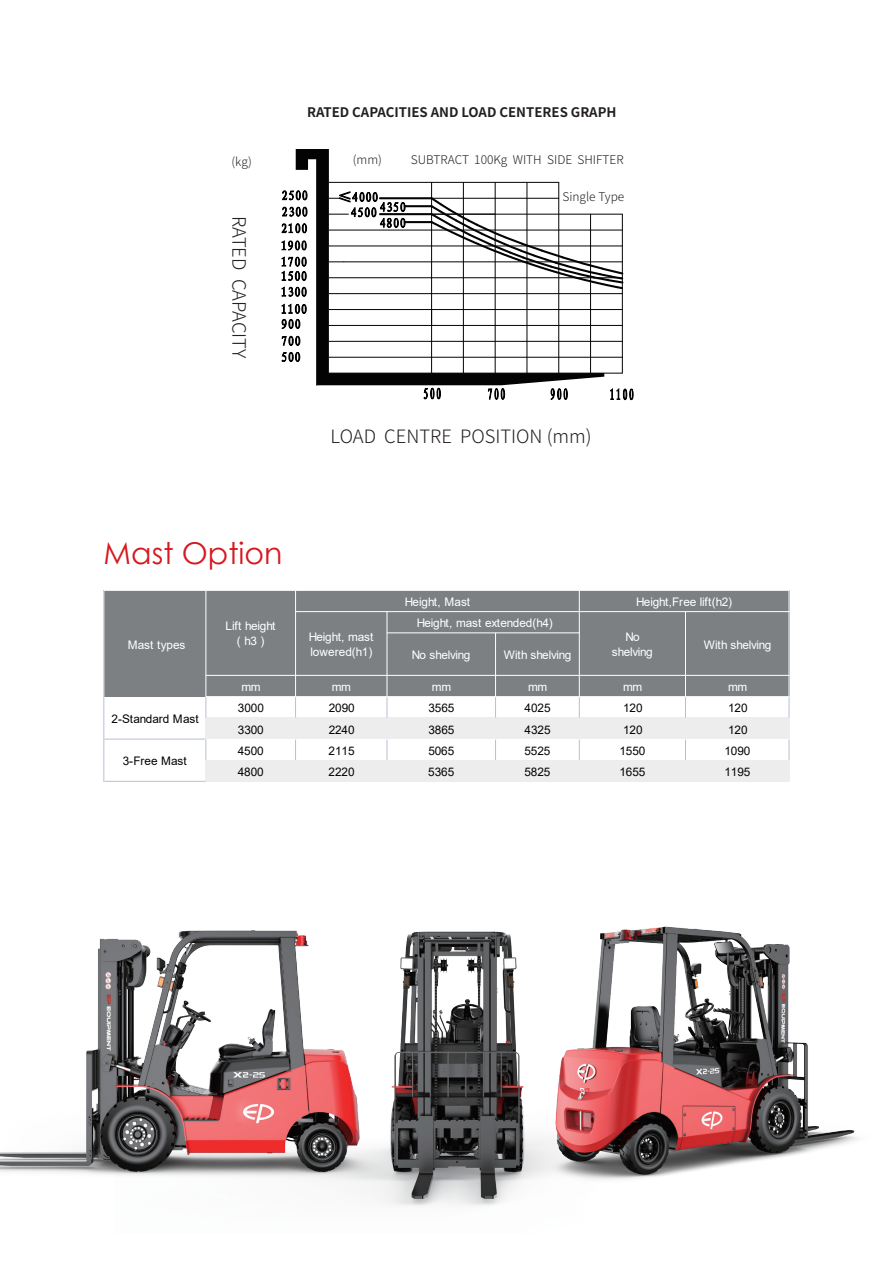
<style>
.page{position:relative;width:893px;height:1263px;background:#fff}
.page>*{position:absolute;margin:0;border:0;box-sizing:border-box;transform-origin:0 0}
.t1{font:30px "Century Gothic";color:#d7171f}
.t2{font:300 18.45px "Source Han Sans CN";color:#231f20}
.t3{font:700 13.2px "Source Han Sans CN";color:#231f20}
.t4{font:300 12px "Source Han Sans CN";color:#231f20}
.t5{font:11.85px/14.7px "Arial";letter-spacing:-.02em;color:#fff;text-align:center}
.t6{font:11.85px "Arial";letter-spacing:-.005em;color:#030303}
.t7{font:11.85px "Arial";color:#fff}
</style>
<div class="page">
<img style="left:0;top:930px;width:415px;height:276px">
<img style="left:415px;top:926px;width:442px;height:280px">
<svg style="left:296px;top:149px;width:308px;height:236px"></svg>
<svg style="left:282px;top:296px;width:24px;height:1px"></svg>
<svg style="left:282px;top:287px;width:24px;height:9px"></svg>
<svg style="left:282px;top:336px;width:18px;height:9px"></svg>
<svg style="left:282px;top:304px;width:24px;height:25px"></svg>
<svg style="left:282px;top:257px;width:24px;height:24px"></svg>
<svg style="left:282px;top:241px;width:24px;height:9px"></svg>
<svg style="left:282px;top:224px;width:25px;height:9px"></svg>
<svg style="left:282px;top:207px;width:25px;height:9px"></svg>
<svg style="left:282px;top:352px;width:18px;height:10px"></svg>
<svg style="left:488px;top:389px;width:17px;height:10px"></svg>
<svg style="left:551px;top:389px;width:16px;height:10px"></svg>
<svg style="left:610px;top:389px;width:23px;height:11px"></svg>
<svg style="left:424px;top:388px;width:17px;height:11px"></svg>
<hr style="left:590px;top:214px;width:1px;height:159px;background:#030303">
<hr style="left:622px;top:214px;width:1px;height:159px;background:#030303">
<hr style="left:463px;top:293px;width:159px;height:1px;background:#030303">
<hr style="left:432px;top:341px;width:190px;height:1px;background:#030303">
<hr style="left:495px;top:182px;width:1px;height:191px;background:#030303">
<hr style="left:463px;top:182px;width:1px;height:191px;background:#030303">
<hr style="left:431px;top:182px;width:1px;height:191px;background:#030303">
<hr style="left:432px;top:293px;width:31px;height:1px;background:#030303">
<hr style="left:344px;top:261px;width:88px;height:1px;background:#030303">
<hr style="left:337px;top:293px;width:95px;height:1px;background:#030303">
<hr style="left:329px;top:325px;width:293px;height:1px;background:#030303">
<hr style="left:329px;top:341px;width:103px;height:1px;background:#030303">
<hr style="left:329px;top:357px;width:293px;height:1px;background:#030303">
<hr style="left:329px;top:373px;width:293px;height:1px;background:#030303">
<hr style="left:329px;top:230px;width:103px;height:1px;background:#030303">
<hr style="left:329px;top:246px;width:103px;height:1px;background:#030303">
<svg style="left:329px;top:261px;width:15px;height:1px"></svg>
<hr style="left:558px;top:182px;width:1px;height:191px;background:#030303">
<hr style="left:527px;top:182px;width:1px;height:191px;background:#030303">
<hr style="left:329px;top:182px;width:230px;height:1px;background:#030303">
<svg style="left:282px;top:191px;width:25px;height:9px"></svg>
<hr style="left:380px;top:197px;width:52px;height:2px;background:#030303">
<hr style="left:329px;top:277px;width:103px;height:1px;background:#030303">
<hr style="left:329px;top:309px;width:103px;height:1px;background:#030303">
<hr style="left:432px;top:309px;width:190px;height:1px;background:#030303">
<svg style="left:380px;top:227px;width:25px;height:1px"></svg>
<hr style="left:405px;top:221px;width:27px;height:2px;background:#030303">
<hr style="left:380px;top:213px;width:52px;height:2px;background:#030303">
<svg style="left:329px;top:192px;width:76px;height:35px"></svg>
<hr style="left:405px;top:205px;width:27px;height:2px;background:#030303">
<svg style="left:429px;top:195px;width:195px;height:95px"></svg>
<div style="left:104px;top:590px;width:102px;height:107px;background:#7d8083"></div>
<div style="left:206px;top:590px;width:90px;height:86px;background:#7d8083"></div>
<div style="left:295px;top:590px;width:285px;height:22px;background:#7d8083"></div>
<div style="left:579px;top:590px;width:211px;height:22px;background:#7d8083"></div>
<div style="left:295px;top:611px;width:92px;height:65px;background:#7d8083"></div>
<div style="left:387px;top:611px;width:193px;height:22px;background:#7d8083"></div>
<div style="left:579px;top:611px;width:107px;height:65px;background:#7d8083"></div>
<div style="left:685px;top:611px;width:105px;height:65px;background:#7d8083"></div>
<div style="left:387px;top:632px;width:109px;height:44px;background:#7d8083"></div>
<div style="left:495px;top:632px;width:85px;height:44px;background:#7d8083"></div>
<div style="left:206px;top:675px;width:90px;height:22px;background:#7d8083"></div>
<div style="left:295px;top:675px;width:92px;height:22px;background:#7d8083"></div>
<div style="left:387px;top:675px;width:109px;height:22px;background:#7d8083"></div>
<div style="left:495px;top:675px;width:85px;height:22px;background:#7d8083"></div>
<div style="left:579px;top:675px;width:107px;height:22px;background:#7d8083"></div>
<div style="left:685px;top:675px;width:105px;height:22px;background:#7d8083"></div>
<div style="left:206px;top:717px;width:90px;height:22px;background:#ededed"></div>
<div style="left:295px;top:717px;width:92px;height:22px;background:#ededed"></div>
<div style="left:387px;top:717px;width:109px;height:22px;background:#ededed"></div>
<div style="left:495px;top:717px;width:85px;height:22px;background:#ededed"></div>
<div style="left:579px;top:717px;width:107px;height:22px;background:#ededed"></div>
<div style="left:685px;top:717px;width:105px;height:22px;background:#ededed"></div>
<div style="left:206px;top:760px;width:90px;height:22px;background:#ededed"></div>
<div style="left:295px;top:760px;width:92px;height:22px;background:#ededed"></div>
<div style="left:387px;top:760px;width:109px;height:22px;background:#ededed"></div>
<div style="left:495px;top:760px;width:85px;height:22px;background:#ededed"></div>
<div style="left:579px;top:760px;width:107px;height:22px;background:#ededed"></div>
<div style="left:685px;top:760px;width:105px;height:22px;background:#ededed"></div>
<hr style="left:104px;top:590px;width:686px;height:1px;background:#fff">
<hr style="left:296px;top:611px;width:494px;height:1px;background:#fff">
<hr style="left:387px;top:632px;width:193px;height:1px;background:#fff">
<hr style="left:206px;top:675px;width:584px;height:1px;background:#fff">
<hr style="left:206px;top:696px;width:584px;height:1px;background:#fff">
<hr style="left:104px;top:739px;width:102px;height:1px;background:#b5c0d4">
<hr style="left:104px;top:781px;width:102px;height:1px;background:#b5c0d4">
<hr style="left:104px;top:590px;width:1px;height:107px;background:#fff">
<hr style="left:104px;top:697px;width:1px;height:85px;background:#b5c0d4">
<hr style="left:206px;top:590px;width:1px;height:107px;background:#fff">
<svg style="left:206px;top:697px;width:1px;height:20px"></svg>
<svg style="left:206px;top:740px;width:1px;height:20px"></svg>
<hr style="left:295px;top:590px;width:1px;height:107px;background:#fff">
<svg style="left:295px;top:697px;width:1px;height:20px"></svg>
<svg style="left:295px;top:740px;width:1px;height:20px"></svg>
<hr style="left:387px;top:612px;width:1px;height:85px;background:#fff">
<svg style="left:387px;top:697px;width:1px;height:20px"></svg>
<svg style="left:387px;top:740px;width:1px;height:20px"></svg>
<hr style="left:495px;top:633px;width:1px;height:64px;background:#fff">
<svg style="left:495px;top:697px;width:1px;height:20px"></svg>
<svg style="left:495px;top:740px;width:1px;height:20px"></svg>
<hr style="left:579px;top:590px;width:1px;height:107px;background:#fff">
<svg style="left:579px;top:697px;width:1px;height:20px"></svg>
<svg style="left:579px;top:740px;width:1px;height:20px"></svg>
<hr style="left:685px;top:612px;width:1px;height:85px;background:#fff">
<svg style="left:685px;top:697px;width:1px;height:20px"></svg>
<svg style="left:685px;top:740px;width:1px;height:20px"></svg>
<hr style="left:789px;top:590px;width:1px;height:107px;background:#fff">
<svg style="left:789px;top:697px;width:1px;height:20px"></svg>
<svg style="left:789px;top:740px;width:1px;height:20px"></svg>
<p class="t3" style="left:307px;top:106px;width:311px">RATED CAPACITIES AND LOAD CENTERES GRAPH</p>
<p class="t4" style="left:231px;top:155px;width:22px">(kg)</p>
<p class="t4" style="left:353px;top:153px;width:31px">(mm)</p>
<p class="t4" style="left:411px;top:153px;width:214px">SUBTRACT 100Kg WITH SIDE SHIFTER</p>
<p class="t4" style="left:562px;top:190px;width:63px">Single Type</p>
<h2 class="t2" style="left:249px;top:216px;width:144px;rotate:90deg">RATED CAPACITY</h2>
<h2 class="t2" style="left:331px;top:426px;width:262px">LOAD CENTRE POSITION (mm)</h2>
<h1 class="t1" style="left:104px;top:532px;width:180px">Mast Option</h1>
<p class="t7" style="left:128px;top:636px;width:59px">Mast types</p>
<p class="t5" style="left:226px;top:619px;width:51px">Lift height (h3)</p>
<p class="t5" style="left:309px;top:629px;width:66px;text-align:left">Height, mast lowered(h1)</p>
<p class="t5" style="left:405px;top:594px;width:67px">Height, Mast</p>
<p class="t5" style="left:636px;top:594px;width:97px">Height,Free lift(h2)</p>
<p class="t5" style="left:417px;top:616px;width:138px">Height, mast extended(h4)</p>
<p class="t5" style="left:412px;top:647px;width:60px">No shelving</p>
<p class="t5" style="left:504px;top:647px;width:69px">With shelving</p>
<p class="t5" style="left:612px;top:629px;width:42px">No shelving</p>
<p class="t5" style="left:704px;top:637px;width:69px">With shelving</p>
<p class="t6" style="left:112px;top:710px;width:89px">2-Standard Mast</p>
<p class="t6" style="left:123px;top:753px;width:66px">3-Free Mast</p>
<p class="t5" style="left:241px;top:679px;width:21px">mm</p>
<p class="t5" style="left:332px;top:679px;width:21px">mm</p>
<p class="t5" style="left:432px;top:679px;width:21px">mm</p>
<p class="t5" style="left:528px;top:679px;width:21px">mm</p>
<p class="t5" style="left:623px;top:679px;width:21px">mm</p>
<p class="t5" style="left:728px;top:679px;width:21px">mm</p>
<p class="t6" style="left:238px;top:700px;width:28px">3000</p>
<p class="t6" style="left:329px;top:700px;width:28px">2090</p>
<p class="t6" style="left:428px;top:700px;width:28px">3565</p>
<p class="t6" style="left:525px;top:700px;width:28px">4025</p>
<p class="t6" style="left:623px;top:700px;width:21px">120</p>
<p class="t6" style="left:728px;top:700px;width:21px">120</p>
<p class="t6" style="left:238px;top:721px;width:28px">3300</p>
<p class="t6" style="left:329px;top:721px;width:28px">2240</p>
<p class="t6" style="left:428px;top:721px;width:28px">3865</p>
<p class="t6" style="left:524px;top:721px;width:28px">4325</p>
<p class="t6" style="left:623px;top:721px;width:21px">120</p>
<p class="t6" style="left:728px;top:721px;width:21px">120</p>
<p class="t6" style="left:238px;top:742px;width:28px">4500</p>
<p class="t6" style="left:329px;top:742px;width:28px">2115</p>
<p class="t6" style="left:428px;top:742px;width:28px">5065</p>
<p class="t6" style="left:524px;top:742px;width:28px">5525</p>
<p class="t6" style="left:619px;top:742px;width:28px">1550</p>
<p class="t6" style="left:724px;top:742px;width:28px">1090</p>
<p class="t6" style="left:238px;top:764px;width:28px">4800</p>
<p class="t6" style="left:329px;top:764px;width:28px">2220</p>
<p class="t6" style="left:428px;top:764px;width:28px">5365</p>
<p class="t6" style="left:524px;top:764px;width:28px">5825</p>
<p class="t6" style="left:619px;top:764px;width:28px">1655</p>
<p class="t6" style="left:724px;top:764px;width:28px">1195</p>
</div>
